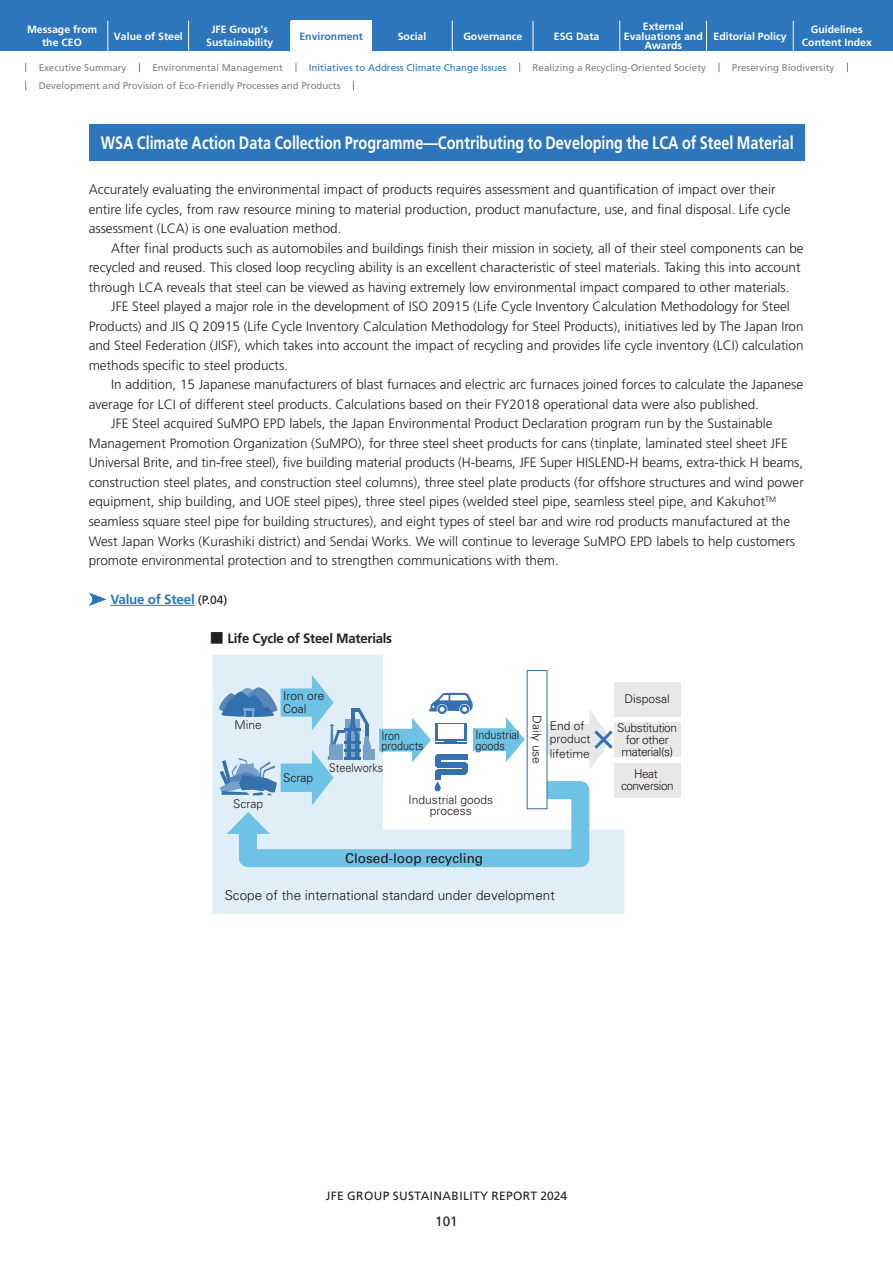
<style>
.page{position:relative;width:893px;height:1263px;background:#fff}
.page>*{position:absolute;margin:0;border:0;box-sizing:border-box;transform-origin:0 0}
.t1{font:700 18px "Frutiger";color:#fff;scale:.8 1}
.t2{font:300 13.5px/19.5px "Frutiger";color:#231f20}
.t3{font:300 13.5px "Univers";color:#211613}
.t4{font:700 13.5px "Frutiger";letter-spacing:-.02em;color:#231f20}
.t5{font:13.5px "Univers";color:#211613}
.t6{font:700 13.5px "Frutiger";letter-spacing:-.02em;color:#2e76bc}
.t7{font:13.5px "Frutiger";color:#231f20}
.t8{font:300 12px/11.4px "Univers";color:#211613}
.t9{font:300 12px/10.5px "Univers";color:#211613;scale:.9 1}
.t10{font:12px "Frutiger";letter-spacing:.03em;color:#231f20}
.t11{font:300 12px/12px "Univers";letter-spacing:-.03em;color:#211613;text-align:center}
.t12{font:300 12px/12px "Univers";letter-spacing:-.04em;color:#211613;text-align:center}
.t13{font:700 10.5px/12.8px "Frutiger";color:#fff;text-align:center}
.t14{font:700 10.5px "Frutiger";color:#2e76bc}
.t15{font:9.75px "Frutiger";color:#808285}
.t16{font:9.75px "Frutiger";color:#2e76bc}
.s1{font-weight:400;font-size:12px;color:#231f20}
.s2{font-family:"UD Shin Go Pro";font-weight:500}
</style>
<div class="page">
<div style="left:0;top:0;width:893px;height:51px;background:#2e76bc"></div>
<hr style="left:108px;top:21px;width:1px;height:30px;background:#fff">
<hr style="left:188px;top:21px;width:1px;height:30px;background:#fff">
<hr style="left:290px;top:21px;width:1px;height:30px;background:#fff">
<hr style="left:452px;top:21px;width:1px;height:30px;background:#fff">
<hr style="left:533px;top:21px;width:1px;height:30px;background:#fff">
<hr style="left:619px;top:21px;width:1px;height:30px;background:#fff">
<hr style="left:706px;top:21px;width:1px;height:30px;background:#fff">
<hr style="left:793px;top:21px;width:1px;height:30px;background:#fff">
<div style="left:291px;top:21px;width:81px;height:30px;background:#fff"></div>
<svg style="left:212px;top:654px;width:412px;height:260px;fill:#e0eff7"></svg>
<div style="left:614px;top:722px;width:66px;height:35px;background:#e8e8e9"></div>
<div style="left:614px;top:763px;width:66px;height:34px;background:#e8e8e9"></div>
<div style="left:614px;top:682px;width:66px;height:34px;background:#e8e8e9"></div>
<svg style="left:219px;top:675px;width:397px;height:192px"></svg>
<hr style="left:110px;top:605px;width:84px;height:1px;background:#2e76bc">
<svg style="left:89px;top:592px;width:18px;height:14px"></svg>
<div style="left:89px;top:124px;width:715px;height:36px;background:#2e76bc"></div>
<p class="t13" style="left:114px;top:30px;width:70px">Value of Steel</p>
<p class="t13" style="left:206px;top:23px;width:69px">JFE Group’s<br>Sustainability</p>
<p class="t13" style="left:463px;top:30px;width:60px">Governance</p>
<p class="t13" style="left:554px;top:30px;width:47px">ESG Data</p>
<p class="t13" style="left:624px;top:22px;width:80px;line-height:9.6px">External<br>Evaluations and<br>Awards</p>
<p class="t13" style="left:714px;top:30px;width:74px">Editorial Policy</p>
<p class="t13" style="left:802px;top:23px;width:72px">Guidelines<br>Content Index</p>
<p class="t13" style="left:27px;top:23px;width:72px">Message from the CEO</p>
<p class="t14" style="left:299px;top:30px;width:65px">Environment</p>
<p class="t13" style="left:398px;top:30px;width:30px">Social</p>
<p class="t15" style="left:39px;top:62px;width:89px">Executive Summary</p>
<p class="t15" style="left:152px;top:62px;width:132px">Environmental Management</p>
<p class="t16" style="left:309px;top:62px;width:199px">Initiatives to Address Climate Change Issues</p>
<p class="t15" style="left:533px;top:62px;width:175px">Realizing a Recycling-Oriented Society</p>
<p class="t15" style="left:732px;top:62px;width:104px">Preserving Biodiversity</p>
<p class="t15" style="left:39px;top:80px;width:303px">Development and Provision of Eco-Friendly Processes and Products</p>
<h1 class="t1" style="left:101px;top:132px;width:868px">WSA Climate Action Data Collection Programme—Contributing to Developing the LCA of Steel Material</h1>
<p class="t2" style="left:89px;top:180px;width:703px">Accurately evaluating the environmental impact of products requires assessment and quantification of impact over their entire life cycles, from raw resource mining to material production, product manufacture, use, and final disposal. Life cycle assessment (LCA) is one evaluation method.</p>
<p class="t2" style="left:89px;top:239px;width:716px;text-indent:23px">After final products such as automobiles and buildings finish their mission in society, all of their steel components can be recycled and reused. This closed loop recycling ability is an excellent characteristic of steel materials. Taking this into account through LCA reveals that steel can be viewed as having extremely low environmental impact compared to other materials.</p>
<p class="t2" style="left:89px;top:297px;width:716px;text-indent:23px">JFE Steel played a major role in the development of ISO 20915 (Life Cycle Inventory Calculation Methodology for Steel Products) and JIS Q 20915 (Life Cycle Inventory Calculation Methodology for Steel Products), initiatives led by The Japan Iron and Steel Federation (JISF), which takes into account the impact of recycling and provides life cycle inventory (LCI) calculation methods specific to steel products.</p>
<p class="t2" style="left:111px;top:375px;width:693px">In addition, 15 Japanese manufacturers of blast furnaces and electric arc furnaces joined forces to calculate the Japanese</p>
<p class="t2" style="left:89px;top:395px;width:672px">average for LCI of different steel products. Calculations based on their FY2018 operational data were also published.</p>
<p class="t2" style="left:111px;top:414px;width:663px">JFE Steel acquired SuMPO EPD labels, the Japan Environmental Product Declaration program run by the Sustainable</p>
<p class="t2" style="left:89px;top:434px;width:701px">Management Promotion Organization (SuMPO), for three steel sheet products for cans (tinplate, laminated steel sheet JFE</p>
<p class="t2" style="left:89px;top:453px;width:716px">Universal Brite, and tin-free steel), five building material products (H-beams, JFE Super HISLEND-H beams, extra-thick H beams,</p>
<p class="t2" style="left:89px;top:473px;width:717px">construction steel plates, and construction steel columns), three steel plate products (for offshore structures and wind power</p>
<p class="t2" style="left:89px;top:492px;width:689px">equipment, ship building, and UOE steel pipes), three steel pipes (welded steel pipe, seamless steel pipe, and Kakuhot<sup>TM</sup></p>
<p class="t2" style="left:89px;top:512px;width:703px">seamless square steel pipe for building structures), and eight types of steel bar and wire rod products manufactured at the</p>
<p class="t2" style="left:89px;top:531px;width:708px">West Japan Works (Kurashiki district) and Sendai Works. We will continue to leverage SuMPO EPD labels to help customers</p>
<p class="t2" style="left:89px;top:551px;width:472px">promote environmental protection and to strengthen communications with them.</p>
<p class="t6" style="left:110px;top:591px;width:119px">Value of Steel <span class="s1">(P.04)</span></p>
<p class="t4" style="left:210px;top:630px;width:183px"><span class="s2">■</span> Life Cycle of Steel Materials</p>
<p class="t8" style="left:235px;top:719px;width:29px">Mine</p>
<p class="t8" style="left:233px;top:798px;width:32px">Scrap</p>
<p class="t8" style="left:283px;top:690px;width:43px;line-height:12.9px">Iron ore<br>Coal</p>
<p class="t9" style="left:382px;top:730px;width:48px">Iron products</p>
<p class="t8" style="left:283px;top:772px;width:32px">Scrap</p>
<p class="t9" style="left:329px;top:762px;width:62px">Steelworks</p>
<p class="t9" style="left:475px;top:729px;width:50px">Industrial goods</p>
<p class="t8" style="left:409px;top:794px;width:86px;text-align:center">Industrial goods process</p>
<p class="t8" style="left:543px;top:715px;width:50px;rotate:90deg">Daily use</p>
<p class="t8" style="left:550px;top:719px;width:42px;line-height:12.8px">End of product</p>
<p class="t8" style="left:550px;top:748px;width:41px">lifetime</p>
<p class="t5" style="left:345px;top:850px;width:140px">Closed-loop recycling</p>
<p class="t3" style="left:225px;top:887px;width:332px">Scope of the international standard under development</p>
<p class="t8" style="left:624px;top:693px;width:47px">Disposal</p>
<p class="t11" style="left:617px;top:721px;width:62px">Substitution for other material(s)</p>
<p class="t12" style="left:621px;top:768px;width:54px">Heat conversion</p>
<p class="t10" style="left:326px;top:1188px;width:243px">JFE GROUP SUSTAINABILITY REPORT 2024</p>
<p class="t7" style="left:435px;top:1214px;width:24px">101</p>
</div>
